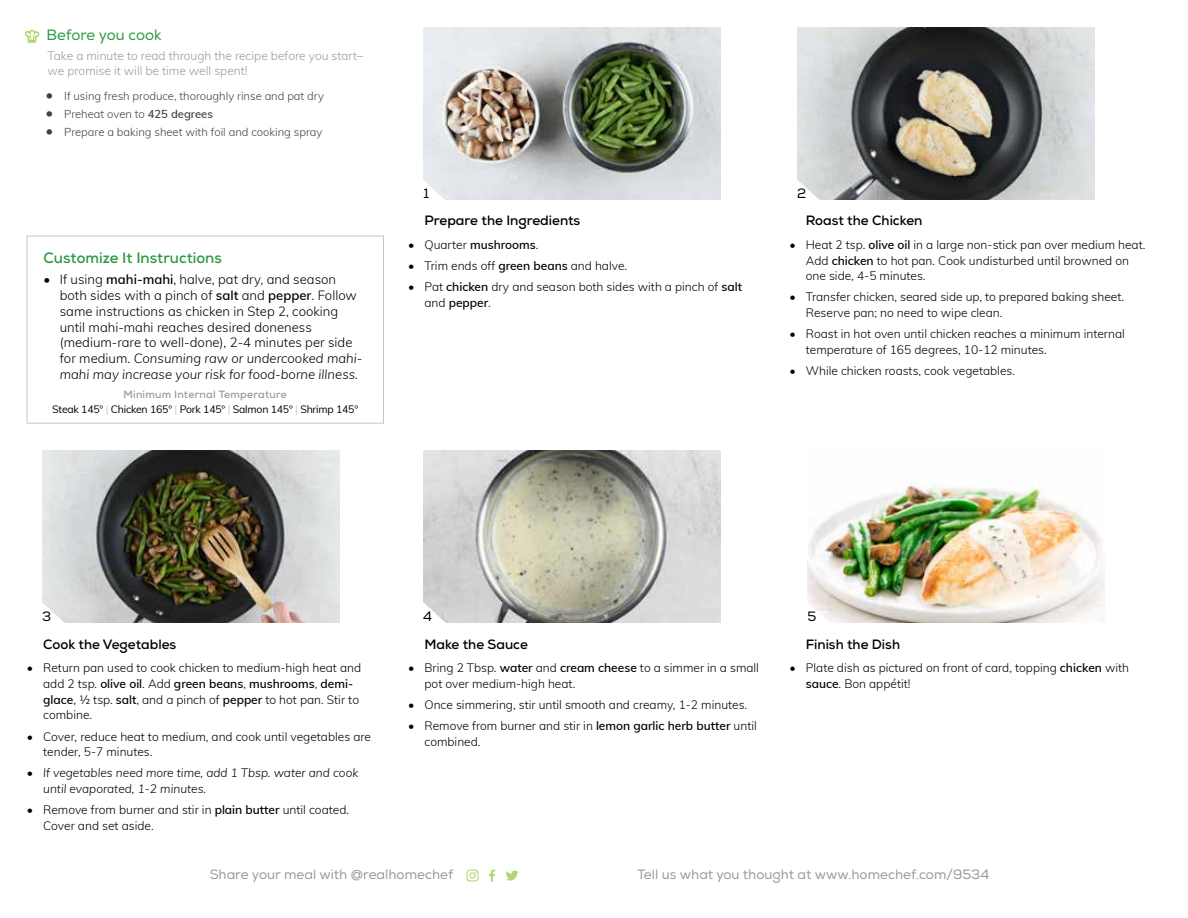
<style>
.page{position:relative;width:1188px;height:918px;background:#fff}
.page>*{position:absolute;margin:0;border:0;box-sizing:border-box;transform-origin:0 0}
.t1{font:700 15px "Nexa";color:#2c9942}
.t2{font:15px "Nexa";letter-spacing:-.005em;color:#2c9942}
.t3{font:700 13.5px "Nexa";color:#000}
.t4{font:13.5px "Nexa";color:#9a9a9a}
.t5{font:13.5px "Nexa";color:#000}
.t6{font:300 13.2px/15.8px "Muli";color:#000}
.t7{font:300 12px/15.8px "Muli";color:#000}
.t8{font:300 12px/15px "Muli";color:#9a9a9a}
.t9{font:italic 300 12px/15.8px "Muli";color:#000}
.t10{font:300 11.25px "Muli";color:#414241}
.t11{font:10.5px "Muli";letter-spacing:-.02em;color:#000}
.t12{font:700 10.5px "Nexa";letter-spacing:.02em;color:#9a9a9a}
.s1{font-size:15px}
.s2{font-weight:600}
.s3{font-style:italic}
.s4{color:#c7c6c5}
.s5{font-style:normal}
</style>
<div class="page">
<div style="left:27px;top:236px;width:357px;height:188px;border:1px solid #c7c6c5"></div>
<svg style="left:25px;top:30px;width:14px;height:12px"></svg>
<svg style="left:489px;top:870px;width:6px;height:12px"></svg>
<svg style="left:466px;top:870px;width:13px;height:12px"></svg>
<svg style="left:506px;top:871px;width:12px;height:10px"></svg>
<img style="left:42px;top:450px;width:297px;height:173px">
<img style="left:423px;top:450px;width:297px;height:173px">
<img style="left:423px;top:27px;width:297px;height:173px">
<img style="left:808px;top:483px;width:297px;height:140px">
<img style="left:797px;top:27px;width:297px;height:173px">
<svg style="left:423px;top:178px;width:24px;height:22px"></svg>
<svg style="left:797px;top:178px;width:24px;height:22px"></svg>
<svg style="left:42px;top:601px;width:24px;height:22px"></svg>
<svg style="left:423px;top:601px;width:24px;height:22px"></svg>
<svg style="left:807px;top:601px;width:24px;height:22px"></svg>
<p class="t2" style="left:46px;top:26px;width:117px">Before you cook</p>
<p class="t8" style="left:48px;top:47px;width:317px">Take a minute to read through the recipe before you start– we promise it will be time well spent!</p>
<p class="t10" style="left:45px;top:88px;width:280px"><span class="s1">•</span> If using fresh produce, thoroughly rinse and pat dry</p>
<p class="t10" style="left:45px;top:106px;width:169px"><span class="s1">•</span> Preheat oven to <span class="s2">425 degrees</span></p>
<p class="t10" style="left:45px;top:124px;width:278px"><span class="s1">•</span> Prepare a baking sheet with foil and cooking spray</p>
<p class="t1" style="left:44px;top:248px;width:180px">Customize It Instructions</p>
<p class="t6" style="left:60px;top:271px;width:304px;text-indent:-16px">• If using <span class="s2">mahi-mahi</span>, halve, pat dry, and season both sides with a pinch of <span class="s2">salt</span> and <span class="s2">pepper</span>. Follow same instructions as chicken in Step 2, cooking until mahi-mahi reaches desired doneness (medium-rare to well-done), 2-4 minutes per side for medium. <span class="s3">Consuming raw or undercooked mahi&shy;mahi may increase your risk for food-borne illness.</span></p>
<p class="t12" style="left:124px;top:387px;width:165px">Minimum Internal Temperature</p>
<p class="t11" style="left:52px;top:401px;width:308px">Steak 145° <span class="s4">|</span> Chicken 165° <span class="s4">|</span> Pork 145° <span class="s4">|</span> Salmon 145° <span class="s4">|</span> Shrimp 145°</p>
<p class="t5" style="left:423px;top:185px;width:7px">1</p>
<p class="t3" style="left:425px;top:212px;width:157px">Prepare the Ingredients</p>
<p class="t7" style="left:408px;top:236px;width:132px">• Quarter <span class="s2">mushrooms</span>.</p>
<p class="t7" style="left:408px;top:257px;width:220px">• Trim ends off <span class="s2">green beans</span> and halve.</p>
<p class="t7" style="left:425px;top:278px;width:319px;text-indent:-16px">• Pat <span class="s2">chicken</span> dry and season both sides with a pinch of <span class="s2">salt </span>and <span class="s2">pepper</span>.</p>
<p class="t5" style="left:797px;top:185px;width:11px">2</p>
<p class="t3" style="left:806px;top:212px;width:118px">Roast the Chicken</p>
<p class="t7" style="left:806px;top:236px;width:341px;text-indent:-16px">• Heat 2 tsp. <span class="s2">olive oil</span> in a large non-stick pan over medium heat.<br>Add <span class="s2">chicken</span> to hot pan. Cook undisturbed until browned on one side, 4-5 minutes.</p>
<p class="t7" style="left:806px;top:289px;width:320px;text-indent:-16px">• Transfer chicken, seared side up, to prepared baking sheet.<br>Reserve pan; no need to wipe clean.</p>
<p class="t7" style="left:806px;top:326px;width:321px;text-indent:-16px">• Roast in hot oven until chicken reaches a minimum internal temperature of 165 degrees, 10-12 minutes.</p>
<p class="t7" style="left:790px;top:362px;width:227px">• While chicken roasts, cook vegetables.</p>
<p class="t5" style="left:42px;top:608px;width:11px">3</p>
<p class="t5" style="left:423px;top:608px;width:10px">4</p>
<p class="t5" style="left:808px;top:608px;width:10px">5</p>
<p class="t3" style="left:43px;top:636px;width:135px">Cook the Vegetables</p>
<p class="t7" style="left:43px;top:659px;width:320px;text-indent:-16px">• Return pan used to cook chicken to medium-high heat and add 2 tsp. <span class="s2">olive oil</span>. Add <span class="s2">green beans</span>, <span class="s2">mushrooms</span>, <span class="s2">demi&shy;glace</span>, ½ tsp. <span class="s2">salt</span>, and a pinch of <span class="s2">pepper</span> to hot pan. Stir to combine.</p>
<p class="t7" style="left:43px;top:728px;width:329px;text-indent:-16px">• Cover, reduce heat to medium, and cook until vegetables are tender, 5-7 minutes.</p>
<p class="t9" style="left:43px;top:765px;width:317px;text-indent:-16px"><span class="s5">•</span> If vegetables need more time, add 1 Tbsp. water and cook until evaporated, 1-2 minutes.</p>
<p class="t7" style="left:43px;top:802px;width:307px;text-indent:-16px">• Remove from burner and stir in <span class="s2">plain butter</span> until coated.<br>Cover and set aside.</p>
<p class="t3" style="left:424px;top:635px;width:105px">Make the Sauce</p>
<p class="t7" style="left:424px;top:659px;width:336px;text-indent:-16px">• Bring 2 Tbsp. <span class="s2">water</span> and <span class="s2">cream cheese</span> to a simmer in a small pot over medium-high heat.</p>
<p class="t7" style="left:408px;top:696px;width:340px">• Once simmering, stir until smooth and creamy, 1-2 minutes.</p>
<p class="t7" style="left:424px;top:717px;width:334px;text-indent:-16px">• Remove from burner and stir in <span class="s2">lemon garlic herb butter</span> until combined.</p>
<p class="t3" style="left:806px;top:635px;width:96px">Finish the Dish</p>
<p class="t7" style="left:806px;top:659px;width:325px;text-indent:-16px">• Plate dish as pictured on front of card, topping <span class="s2">chicken</span> with <span class="s2">sauce</span>. Bon appétit!</p>
<p class="t4" style="left:210px;top:867px;width:245px">Share your meal with @realhomechef</p>
<p class="t4" style="left:638px;top:867px;width:353px">Tell us what you thought at www.homechef.com/9534</p>
</div>
